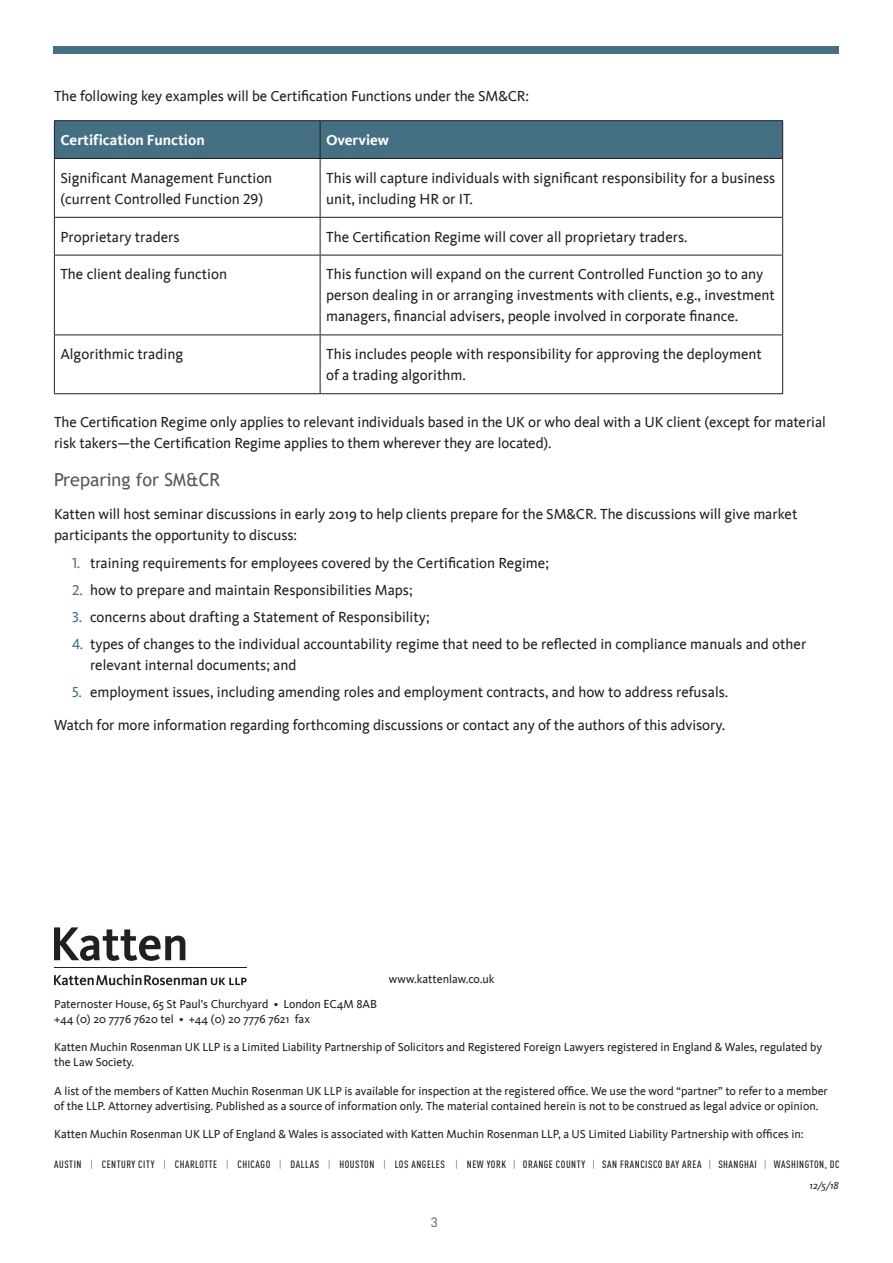
<style>
.page{position:relative;width:893px;height:1263px;background:#fff}
.page>*{position:absolute;margin:0;border:0;box-sizing:border-box;transform-origin:0 0}
.SubHeads{font:18px "Trebuchet MS";color:#57585a}
.t1{font:15px/21px "Kievit";color:#231f20}
.Table_title{font:700 15px "Kievit";color:#fff}
.t2{font:13.5px "DINOT";color:#57585a}
.t3{font:12px/15px "Kievit";letter-spacing:-.005em;color:#231f20}
.t4{font:500 condensed 10.5px "DINOT";letter-spacing:.05em;color:#231f20}
.t5{font:italic 10.5px "Kievit";color:#231f20}
.s1{font-family:"Kievit Book SC"}
.s2{font-family:"Kievit Book SC";color:#456f82}
.s3{font-weight:300}
</style>
<div class="page">
<div style="left:55px;top:121px;width:727px;height:37px;background:#456f82"></div>
<hr style="left:54px;top:255px;width:266px;height:1px;background:#231f20">
<hr style="left:54px;top:255px;width:1px;height:79px;background:#231f20">
<hr style="left:320px;top:255px;width:463px;height:1px;background:#231f20">
<hr style="left:782px;top:255px;width:1px;height:79px;background:#231f20">
<hr style="left:54px;top:334px;width:266px;height:1px;background:#231f20">
<hr style="left:320px;top:334px;width:463px;height:1px;background:#231f20">
<hr style="left:54px;top:120px;width:266px;height:1px;background:#231f20">
<hr style="left:54px;top:121px;width:1px;height:37px;background:#231f20">
<hr style="left:320px;top:120px;width:463px;height:1px;background:#231f20">
<hr style="left:320px;top:121px;width:1px;height:37px;background:#231f20">
<hr style="left:782px;top:121px;width:1px;height:37px;background:#231f20">
<hr style="left:54px;top:158px;width:266px;height:1px;background:#231f20">
<hr style="left:54px;top:159px;width:1px;height:58px;background:#231f20">
<hr style="left:320px;top:158px;width:463px;height:1px;background:#231f20">
<hr style="left:320px;top:159px;width:1px;height:58px;background:#231f20">
<hr style="left:782px;top:159px;width:1px;height:58px;background:#231f20">
<hr style="left:54px;top:217px;width:266px;height:1px;background:#231f20">
<hr style="left:54px;top:218px;width:1px;height:37px;background:#231f20">
<hr style="left:320px;top:217px;width:463px;height:1px;background:#231f20">
<hr style="left:320px;top:218px;width:1px;height:37px;background:#231f20">
<hr style="left:782px;top:218px;width:1px;height:37px;background:#231f20">
<hr style="left:320px;top:255px;width:1px;height:79px;background:#231f20">
<hr style="left:54px;top:335px;width:1px;height:58px;background:#231f20">
<hr style="left:320px;top:335px;width:1px;height:58px;background:#231f20">
<hr style="left:782px;top:335px;width:1px;height:58px;background:#231f20">
<hr style="left:54px;top:393px;width:266px;height:1px;background:#231f20">
<hr style="left:320px;top:393px;width:463px;height:1px;background:#231f20">
<div style="left:53px;top:47px;width:786px;height:7px;background:#456f82"></div>
<svg style="left:54px;top:927px;width:131px;height:34px"></svg>
<hr style="left:54px;top:967px;width:193px;height:1px;background:#231f20">
<svg style="left:54px;top:974px;width:193px;height:11px"></svg>
<p class="t1" style="left:54px;top:85px;width:477px">The following key examples will be Certification Functions under the SM&amp;CR:</p>
<p class="Table_title" style="left:60px;top:131px;width:146px">Certification Function</p>
<p class="Table_title" style="left:326px;top:131px;width:64px">Overview</p>
<p class="t1" style="left:60px;top:167px;width:213px">Significant Management Function (current Controlled Function <span class="s1">29</span>)</p>
<p class="t1" style="left:326px;top:167px;width:451px">This will capture individuals with significant responsibility for a business unit, including HR or IT.</p>
<p class="t1" style="left:60px;top:226px;width:121px">Proprietary traders</p>
<p class="t1" style="left:326px;top:226px;width:363px">The Certification Regime will cover all proprietary traders.</p>
<p class="t1" style="left:60px;top:264px;width:168px">The client dealing function</p>
<p class="t1" style="left:326px;top:264px;width:450px">This function will expand on the current Controlled Function 30 to any person dealing in or arranging investments with clients, e.g., investment managers, financial advisers, people involved in corporate finance.</p>
<p class="t1" style="left:60px;top:344px;width:124px">Algorithmic trading</p>
<p class="t1" style="left:326px;top:344px;width:437px">This includes people with responsibility for approving the deployment of a trading algorithm.</p>
<p class="t1" style="left:54px;top:412px;width:773px">The Certification Regime only applies to relevant individuals based in the UK or who deal with a UK client (except for material risk takers—the Certification Regime applies to them wherever they are located).</p>
<p class="SubHeads" style="left:54px;top:468px;width:168px">Preparing for SM&amp;CR</p>
<p class="t1" style="left:54px;top:503px;width:745px">Katten will host seminar discussions in early 2019 to help clients prepare for the SM&amp;CR. The discussions will give market participants the opportunity to discuss:</p>
<p class="t1" style="left:72px;top:553px;width:478px"><span class="s2">1.</span> training requirements for employees covered by the Certification Regime;</p>
<p class="t1" style="left:72px;top:580px;width:342px"><span class="s2">2.</span> how to prepare and maintain Responsibilities Maps;</p>
<p class="t1" style="left:72px;top:607px;width:359px"><span class="s2">3.</span> concerns about drafting a Statement of Responsibility;</p>
<p class="t1" style="left:90px;top:634px;width:718px;text-indent:-18px"><span class="s2">4.</span> types of changes to the individual accountability regime that need to be reflected in compliance manuals and other relevant internal documents; and</p>
<p class="t1" style="left:72px;top:682px;width:658px"><span class="s2">5.</span> employment issues, including amending roles and employment contracts, and how to address refusals.</p>
<p class="t1" style="left:54px;top:715px;width:673px">Watch for more information regarding forthcoming discussions or contact any of the authors of this advisory.</p>
<p class="t3" style="left:389px;top:972px;width:107px">www.kattenlaw.co.uk</p>
<p class="t3" style="left:54px;top:996px;width:325px">Paternoster House, 65 St Paul’s Churchyard • London EC4M 8AB</p>
<p class="t3" style="left:54px;top:1011px;width:257px">+44 (0) 20 7776 7620 tel • +44 (0) 20 7776 7621 fax</p>
<p class="t3" style="left:54px;top:1040px;width:769px">Katten Muchin Rosenman UK LLP is a Limited Liability Partnership of Solicitors and Registered Foreign Lawyers registered in England &amp; Wales, regulated by the Law Society.</p>
<p class="t3" style="left:54px;top:1083px;width:775px">A list of the members of Katten Muchin Rosenman UK LLP is available for inspection at the registered office. We use the word “partner” to refer to a member of the LLP. Attorney advertising. Published as a source of information only. The material contained herein is not to be construed as legal advice or opinion.</p>
<p class="t3" style="left:54px;top:1127px;width:751px">Katten Muchin Rosenman UK LLP of England &amp; Wales is associated with Katten Muchin Rosenman LLP, a US Limited Liability Partnership with offices in:</p>
<p class="t4" style="left:54px;top:1158px;width:787px">AUSTIN <span class="s3">|</span> CENTURY CITY <span class="s3">|</span> CHARLOTTE <span class="s3">|</span> CHICAGO <span class="s3">|</span> DALLAS <span class="s3">|</span> HOUSTON <span class="s3">|</span> LOS ANGELES <span class="s3">|</span> NEW YORK <span class="s3">|</span> ORANGE COUNTY <span class="s3">|</span> SAN FRANCISCO BAY AREA <span class="s3">|</span> SHANGHAI <span class="s3">|</span> WASHINGTON, DC</p>
<p class="t5" style="left:810px;top:1179px;width:31px">12/5/18</p>
<p class="t2" style="left:431px;top:1212px;width:9px">3</p>
</div>
